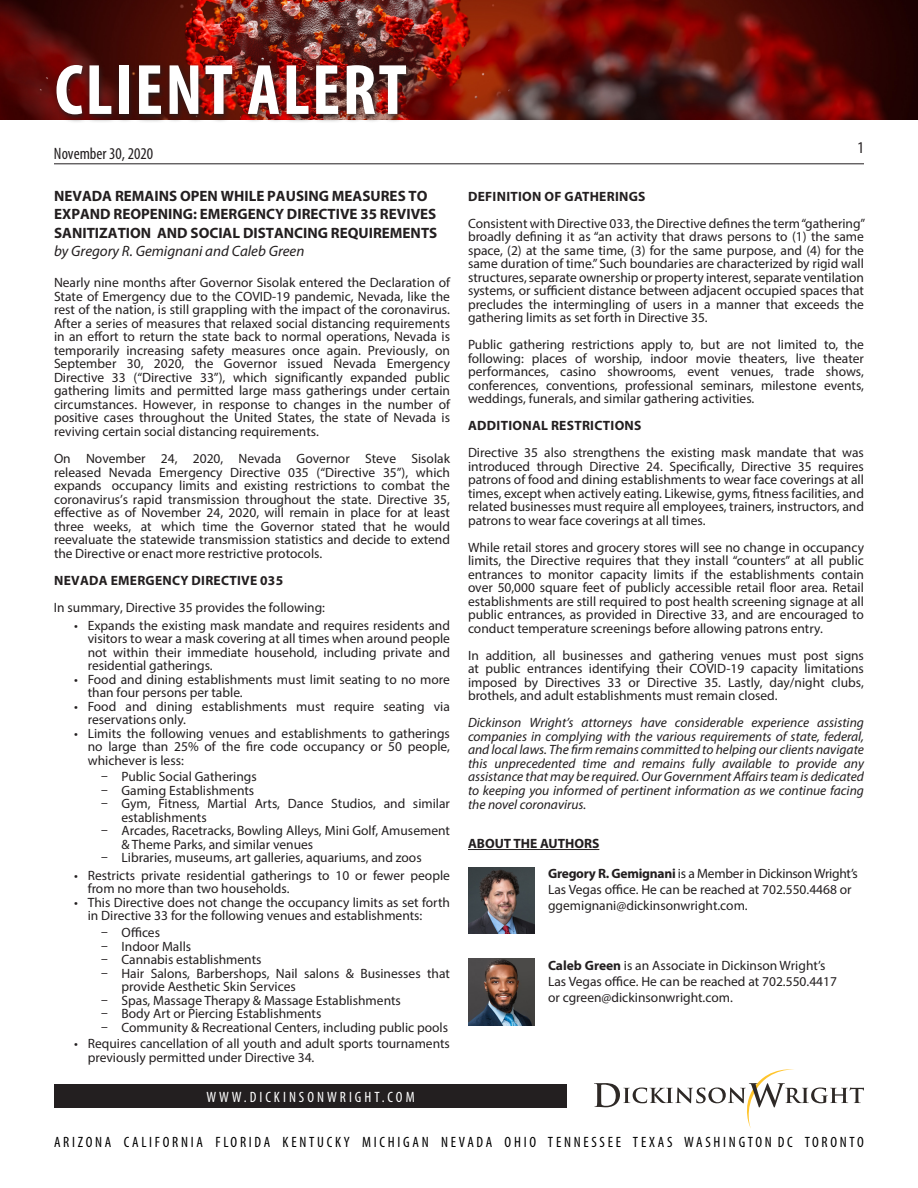
<style>
.page{position:relative;width:918px;height:1188px;background:#fff}
.page>*{position:absolute;margin:0;border:0;box-sizing:border-box;transform-origin:0 0}
.t1{font:700 condensed 72px "Myriad Pro";letter-spacing:.03em;color:#fff}
.t2{font:condensed 16.5px "Myriad Pro";color:#231f20}
.t3{font:700 15px/18.3px "Myriad Pro";color:#231f20}
.t4{font:condensed 15px "Myriad Pro";letter-spacing:.18em;color:#000}
.t5{font:condensed 15px "Myriad Pro";letter-spacing:.2em;color:#fff}
.t6{font:13.5px/13.5px "Myriad Pro";color:#231f20}
.t7{font:italic 13.5px/13.6px "Myriad Pro";color:#231f20;text-align:justify}
.t8{font:700 13.5px "Myriad Pro";letter-spacing:.02em;color:#231f20}
.t9{font:700 13.5px "Myriad Pro";color:#231f20}
.s1{font-weight:400;font-style:italic}
.s2{font-weight:700}
</style>
<div class="page">
<div style="left:54px;top:1084px;width:513px;height:24px;background:#231f20"></div>
<svg style="left:594px;top:1069px;width:270px;height:59px"></svg>
<hr style="left:54px;top:163px;width:810px;height:1px;background:#231f20">
<img style="left:0;top:0;width:918px;height:120px">
<img style="left:52px;top:61px;width:362px;height:61px">
<hr style="left:468px;top:849px;width:131px;height:1px;background:#231f20">
<img style="left:468px;top:867px;width:67px;height:67px">
<img style="left:468px;top:959px;width:67px;height:66px">
<p class="t1" style="left:55px;top:45px;width:354px">CLIENT ALERT</p>
<p class="t2" style="left:54px;top:144px;width:101px">November 30, 2020</p>
<p class="t3" style="left:54px;top:187px;width:385px">NEVADA REMAINS OPEN WHILE PAUSING MEASURES TO EXPAND REOPENING: EMERGENCY DIRECTIVE 35 REVIVES SANITIZATION AND SOCIAL DISTANCING REQUIREMENTS <span class="s1">by Gregory R. Gemignani and Caleb Green</span></p>
<p class="t6" style="left:54px;top:276px;width:398px;text-align:justify">Nearly nine months after Governor Sisolak entered the Declaration of State of Emergency due to the COVID-19 pandemic, Nevada, like the rest of the nation, is still grappling with the impact of the coronavirus.<br>After a series of measures that relaxed social distancing requirements in an effort to return the state back to normal operations, Nevada is temporarily increasing safety measures once again. Previously, on September 30, 2020, the Governor issued Nevada Emergency Directive 33 (“Directive 33”), which significantly expanded public gathering limits and permitted large mass gatherings under certain circumstances. However, in response to changes in the number of positive cases throughout the United States, the state of Nevada is reviving certain social distancing requirements.</p>
<p class="t6" style="left:54px;top:452px;width:398px;text-align:justify">On November 24, 2020, Nevada Governor Steve Sisolak released Nevada Emergency Directive 035 (“Directive 35”), which expands occupancy limits and existing restrictions to combat the coronavirus’s rapid transmission throughout the state. Directive 35, effective as of November 24, 2020, will remain in place for at least three weeks, at which time the Governor stated that he would reevaluate the statewide transmission statistics and decide to extend the Directive or enact more restrictive protocols.</p>
<p class="t6" style="left:54px;top:566px;width:273px;line-height:27px"><span class="s2">NEVADA EMERGENCY DIRECTIVE 035<br></span>In summary, Directive 35 provides the following:</p>
<p class="t6" style="left:88px;top:618px;width:364px;text-align:justify;text-indent:-14px">• Expands the existing mask mandate and requires residents and visitors to wear a mask covering at all times when around people not within their immediate household, including private and residential gatherings.</p>
<p class="t6" style="left:88px;top:672px;width:364px;text-indent:-14px">• Food and dining establishments must limit seating to no more than four persons per table.</p>
<p class="t6" style="left:88px;top:699px;width:364px;text-indent:-14px">• Food and dining establishments must require seating via reservations only.</p>
<p class="t6" style="left:88px;top:726px;width:364px;text-align:justify;text-indent:-14px">• Limits the following venues and establishments to gatherings no large than 25% of the fire code occupancy or 50 people, whichever is less:</p>
<p class="t6" style="left:101px;top:770px;width:157px">ū Public Social Gatherings</p>
<p class="t6" style="left:101px;top:783px;width:155px">ū Gaming Establishments</p>
<p class="t6" style="left:122px;top:797px;width:330px;text-indent:-20px">ū Gym, Fitness, Martial Arts, Dance Studios, and similar establishments</p>
<p class="t6" style="left:122px;top:824px;width:330px;text-indent:-20px">ū Arcades, Racetracks, Bowling Alleys, Mini Golf, Amusement &amp; Theme Parks, and similar venues</p>
<p class="t6" style="left:101px;top:851px;width:322px">ū Libraries, museums, art galleries, aquariums, and zoos</p>
<p class="t6" style="left:88px;top:868px;width:364px;text-indent:-14px">• Restricts private residential gatherings to 10 or fewer people from no more than two households.</p>
<p class="t6" style="left:88px;top:895px;width:364px;text-indent:-14px">• This Directive does not change the occupancy limits as set forth in Directive 33 for the following venues and establishments:</p>
<p class="t6" style="left:101px;top:926px;width:60px">ū Offices</p>
<p class="t6" style="left:101px;top:939px;width:91px">ū Indoor Malls</p>
<p class="t6" style="left:101px;top:953px;width:162px">ū Cannabis establishments</p>
<p class="t6" style="left:101px;top:966px;width:350px">ū Hair Salons, Barbershops, Nail salons &amp; Businesses that</p>
<p class="t6" style="left:121px;top:980px;width:176px">provide Aesthetic Skin Services</p>
<p class="t6" style="left:101px;top:993px;width:301px">ū Spas, Massage Therapy &amp; Massage Establishments</p>
<p class="t6" style="left:101px;top:1007px;width:222px">ū Body Art or Piercing Establishments</p>
<p class="t6" style="left:101px;top:1020px;width:348px">ū Community &amp; Recreational Centers, including public pools</p>
<p class="t6" style="left:88px;top:1037px;width:364px;text-indent:-14px">• Requires cancellation of all youth and adult sports tournaments previously permitted under Directive 34.</p>
<p class="t2" style="left:858px;top:138px;width:8px">1</p>
<p class="t8" style="left:468px;top:188px;width:179px">DEFINITION OF GATHERINGS</p>
<p class="t6" style="left:468px;top:216px;width:399px;text-align:justify">Consistent with Directive 033, the Directive defines the term “gathering” broadly defining it as “an activity that draws persons to (1) the same space, (2) at the same time, (3) for the same purpose, and (4) for the same duration of time.” Such boundaries are characterized by rigid wall structures, separate ownership or property interest, separate ventilation systems, or sufficient distance between adjacent occupied spaces that precludes the intermingling of users in a manner that exceeds the gathering limits as set forth in Directive 35.</p>
<p class="t6" style="left:468px;top:338px;width:398px;text-align:justify">Public gathering restrictions apply to, but are not limited to, the following: places of worship, indoor movie theaters, live theater performances, casino showrooms, event venues, trade shows, conferences, conventions, professional seminars, milestone events, weddings, funerals, and similar gathering activities.</p>
<p class="t8" style="left:468px;top:417px;width:175px">ADDITIONAL RESTRICTIONS</p>
<p class="t6" style="left:468px;top:446px;width:398px;text-align:justify">Directive 35 also strengthens the existing mask mandate that was introduced through Directive 24. Specifically, Directive 35 requires patrons of food and dining establishments to wear face coverings at all times, except when actively eating. Likewise, gyms, fitness facilities, and related businesses must require all employees, trainers, instructors, and patrons to wear face coverings at all times.</p>
<p class="t6" style="left:468px;top:540px;width:398px;text-align:justify">While retail stores and grocery stores will see no change in occupancy limits, the Directive requires that they install “counters” at all public entrances to monitor capacity limits if the establishments contain over 50,000 square feet of publicly accessible retail floor area. Retail establishments are still required to post health screening signage at all public entrances, as provided in Directive 33, and are encouraged to conduct temperature screenings before allowing patrons entry.</p>
<p class="t6" style="left:468px;top:648px;width:397px;text-align:justify">In addition, all businesses and gathering venues must post signs at public entrances identifying their COVID-19 capacity limitations imposed by Directives 33 or Directive 35. Lastly, day/night clubs, brothels, and adult establishments must remain closed.</p>
<p class="t7" style="left:468px;top:716px;width:398px">Dickinson Wright’s attorneys have considerable experience assisting companies in complying with the various requirements of state, federal, and local laws. The firm remains committed to helping our clients navigate this unprecedented time and remains fully available to provide any assistance that may be required. Our Government Affairs team is dedicated to keeping you informed of pertinent information as we continue facing the novel coronavirus.</p>
<p class="t9" style="left:468px;top:835px;width:133px">ABOUT THE AUTHORS</p>
<p class="t6" style="left:548px;top:866px;width:311px;line-height:15.8px"><span class="s2">Gregory R. Gemignani</span> is a Member in Dickinson Wright’s<br>Las Vegas office. He can be reached at 702.550.4468 or ggemignani@dickinsonwright.com.</p>
<p class="t6" style="left:548px;top:958px;width:290px;line-height:15.8px"><span class="s2">Caleb Green</span> is an Associate in Dickinson Wright’s<br>Las Vegas office. He can be reached at 702.550.4417 or cgreen@dickinsonwright.com.</p>
<p class="t5" style="left:206px;top:1088px;width:210px">WWW.DICKINSONWRIGHT.COM</p>
<p class="t4" style="left:54px;top:1133px;width:811px">ARIZONA CALIFORNIA FLORIDA KENTUCKY MICHIGAN NEVADA OHIO TENNESSEE TEXAS WASHINGTON DC TORONTO</p>
</div>
